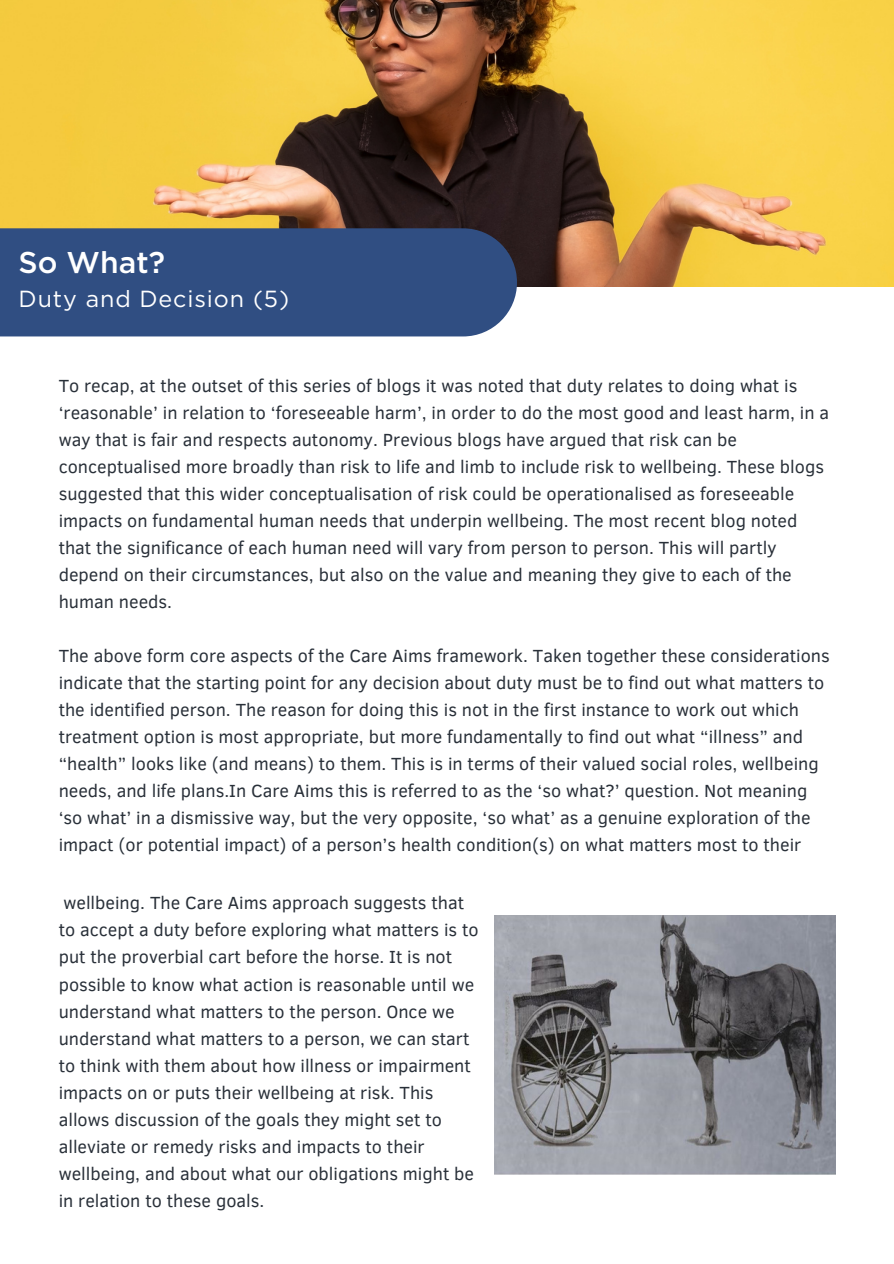
<style>
.page{position:relative;width:894px;height:1264px;background:#fff}
.page>*{position:absolute;margin:0;border:0;box-sizing:border-box;transform-origin:0 0}
.t1{font:500 30px "Gotham";color:#fff}
.t2{font:23.25px "Gotham";letter-spacing:.04em;color:#fff}
.t3{font:18px/27px "Clear Sans";color:#293039}
</style>
<div class="page">
<img style="left:0;top:0;width:893px;height:286px">
<div style="left:0;top:228px;width:517px;height:108px;background:#304e82"></div>
<img style="left:495px;top:915px;width:340px;height:259px">
<p class="t1" style="left:19px;top:249px;width:148px">So What?</p>
<p class="t2" style="left:19px;top:288px;width:272px">Duty and Decision (5)</p>
<p class="t3" style="left:59px;top:371px;width:771px">To recap, at the outset of this series of blogs it was noted that duty relates to doing what is ‘reasonable’ in relation to ‘foreseeable harm’, in order to do the most good and least harm, in a way that is fair and respects autonomy. Previous blogs have argued that risk can be conceptualised more broadly than risk to life and limb to include risk to wellbeing. These blogs suggested that this wider conceptualisation of risk could be operationalised as foreseeable impacts on fundamental human needs that underpin wellbeing. The most recent blog noted that the significance of each human need will vary from person to person. This will partly depend on their circumstances, but also on the value and meaning they give to each of the human needs.</p>
<p class="t3" style="left:59px;top:641px;width:772px">The above form core aspects of the Care Aims framework. Taken together these considerations indicate that the starting point for any decision about duty must be to find out what matters to the identified person. The reason for doing this is not in the first instance to work out which treatment option is most appropriate, but more fundamentally to find out what “illness” and “health” looks like (and means) to them. This is in terms of their valued social roles, wellbeing needs, and life plans.In Care Aims this is referred to as the ‘so what?’ question. Not meaning ‘so what’ in a dismissive way, but the very opposite, ‘so what’ as a genuine exploration of the impact (or potential impact) of a person’s health condition(s) on what matters most to their</p>
<p class="t3" style="left:59px;top:888px;width:421px">wellbeing. The Care Aims approach suggests that to accept a duty before exploring what matters is to put the proverbial cart before the horse. It is not possible to know what action is reasonable until we understand what matters to the person. Once we understand what matters to a person, we can start to think with them about how illness or impairment impacts on or puts their wellbeing at risk. This allows discussion of the goals they might set to alleviate or remedy risks and impacts to their wellbeing, and about what our obligations might be in relation to these goals.</p>
</div>
